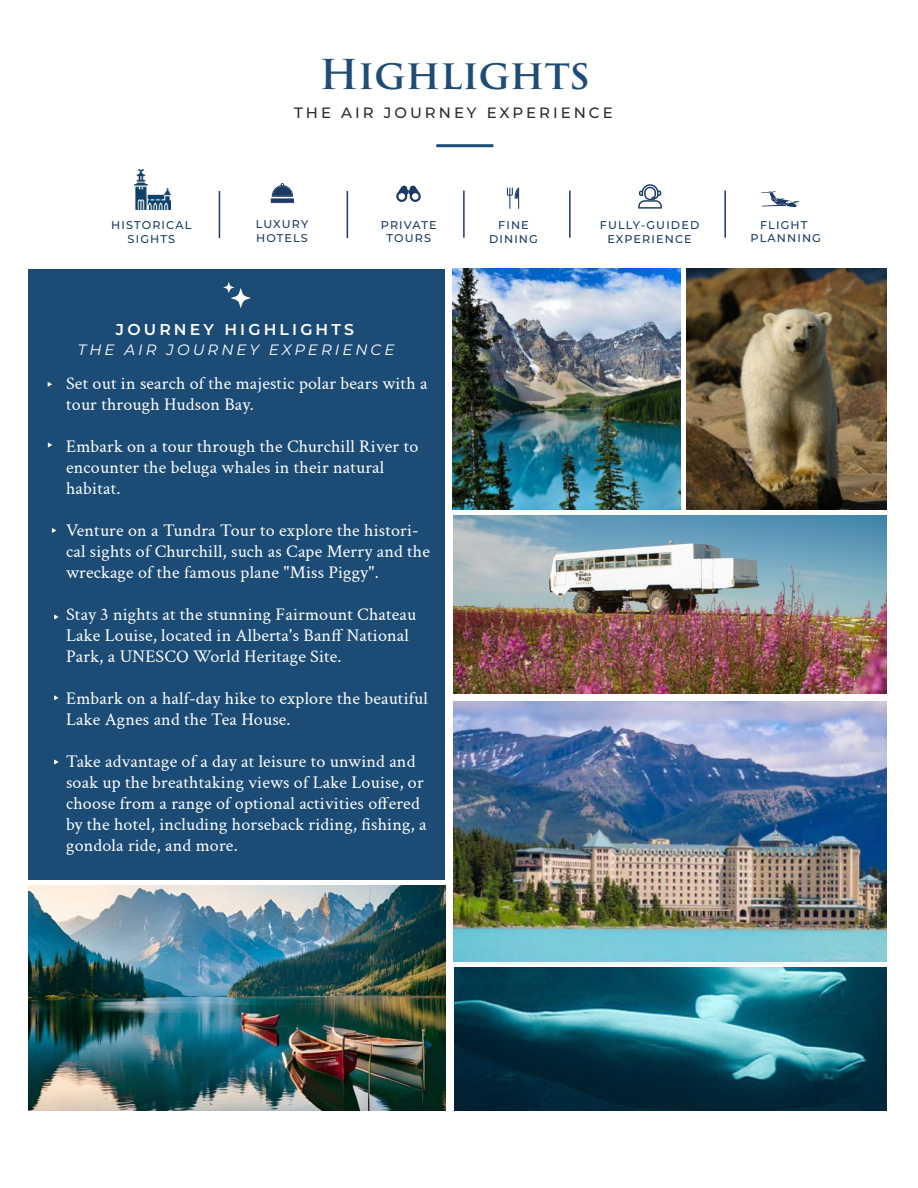
<style>
.page{position:relative;width:918px;height:1188px;background:#fff}
.page>*{position:absolute;margin:0;border:0;box-sizing:border-box;transform-origin:0 0}
.t1{font:600 40.05px "Trajan Pro 3";letter-spacing:-.005em;color:#1f4c76}
.t2{font:18px/21px "Crimson Text";letter-spacing:.01em;color:#fff}
.t3{font:600 15.75px "Montserrat";letter-spacing:.2em;color:#fff}
.t4{font:500 15px "Montserrat";letter-spacing:.2em;color:#2f292b}
.t5{font:italic 15px "Montserrat";letter-spacing:.2em;color:#fff}
.t6{font:500 11.25px/13.5px "Montserrat";letter-spacing:.1em;color:#1b3a64;text-align:center}
</style>
<div class="page">
<img style="left:29px;top:885px;width:416px;height:225px">
<img style="left:454px;top:701px;width:432px;height:261px">
<hr style="left:436px;top:144px;width:57px;height:3px;background:#1c4c76">
<div style="left:29px;top:269px;width:416px;height:611px;background:#1c4c76"></div>
<svg style="left:223px;top:282px;width:28px;height:26px"></svg>
<img style="left:687px;top:269px;width:199px;height:241px">
<img style="left:453px;top:269px;width:227px;height:241px">
<img style="left:454px;top:515px;width:432px;height:179px">
<img style="left:454px;top:967px;width:432px;height:143px">
<svg style="left:48px;top:382px;width:4px;height:5px"></svg>
<svg style="left:48px;top:442px;width:4px;height:6px"></svg>
<svg style="left:52px;top:528px;width:4px;height:5px"></svg>
<svg style="left:54px;top:614px;width:5px;height:6px"></svg>
<svg style="left:54px;top:695px;width:5px;height:5px"></svg>
<svg style="left:54px;top:759px;width:5px;height:6px"></svg>
<hr style="left:219px;top:191px;width:1px;height:47px;background:#1b3a64">
<hr style="left:347px;top:191px;width:1px;height:47px;background:#1b3a64">
<hr style="left:463px;top:191px;width:2px;height:47px;background:#1b3a64">
<hr style="left:569px;top:191px;width:2px;height:47px;background:#1b3a64">
<hr style="left:724px;top:191px;width:2px;height:47px;background:#1b3a64">
<svg style="left:638px;top:184px;width:24px;height:25px"></svg>
<svg style="left:396px;top:186px;width:25px;height:16px"></svg>
<svg style="left:507px;top:187px;width:12px;height:22px"></svg>
<svg style="left:271px;top:183px;width:23px;height:20px"></svg>
<hr style="left:272px;top:199px;width:21px;height:3px;background:#1b3a64">
<svg style="left:760px;top:191px;width:40px;height:17px"></svg>
<img style="left:135px;top:170px;width:36px;height:40px">
<p class="t6" style="left:111px;top:218px;width:82px">HISTORICAL<br>SIGHTS</p>
<h1 class="t1" style="left:320px;top:46px;width:272px">Highlights</h1>
<p class="t4" style="left:294px;top:102px;width:320px">THE AIR JOURNEY EXPERIENCE</p>
<p class="t6" style="left:256px;top:217px;width:54px;text-align:left">LUXURY<br>HOTELS</p>
<p class="t6" style="left:489px;top:218px;width:50px">FINE<br>DINING</p>
<p class="t6" style="left:600px;top:218px;width:101px">FULLY-GUIDED<br>EXPERIENCE</p>
<p class="t6" style="left:381px;top:217px;width:57px">PRIVATE<br>TOURS</p>
<p class="t6" style="left:751px;top:217px;width:72px">FLIGHT<br>PLANNING</p>
<p class="t3" style="left:116px;top:319px;width:239px">JOURNEY HIGHLIGHTS</p>
<p class="t5" style="left:78px;top:340px;width:318px">THE AIR JOURNEY EXPERIENCE</p>
<p class="t2" style="left:66px;top:372px;width:363px">Set out in search of the majestic polar bears with a tour through Hudson Bay.</p>
<p class="t2" style="left:66px;top:435px;width:354px">Embark on a tour through the Churchill River to encounter the beluga whales in their natural habitat.</p>
<p class="t2" style="left:66px;top:519px;width:365px">Venture on a Tundra Tour to explore the histori&shy;cal sights of Churchill, such as Cape Merry and the wreckage of the famous plane "Miss Piggy".</p>
<p class="t2" style="left:66px;top:603px;width:352px">Stay 3 nights at the stunning Fairmount Chateau<br>Lake Louise, located in Alberta's Banff National<br>Park, a UNESCO World Heritage Site.</p>
<p class="t2" style="left:66px;top:687px;width:363px">Embark on a half-day hike to explore the beautiful<br>Lake Agnes and the Tea House.</p>
<p class="t2" style="left:66px;top:750px;width:362px">Take advantage of a day at leisure to unwind and soak up the breathtaking views of Lake Louise, or choose from a range of optional activities offered by the hotel, including horseback riding, fishing, a gondola ride, and more.</p>
</div>
